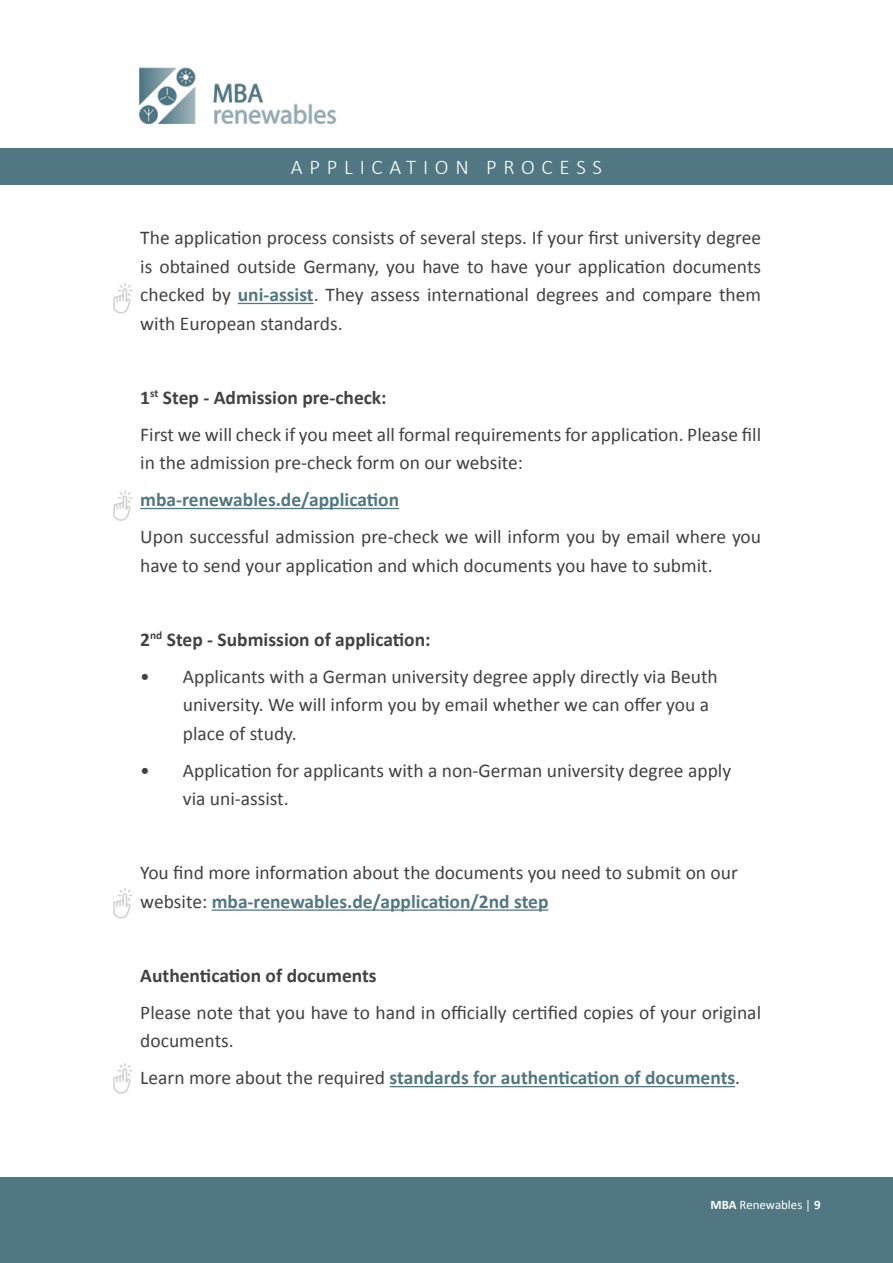
<style>
.page{position:relative;width:893px;height:1263px;background:#fff}
.page>*{position:absolute;margin:0;border:0;box-sizing:border-box;transform-origin:0 0}
.t1{font:300 21px "Calibri";letter-spacing:.32em;color:#fff}
.t2{font:19.5px/28.5px "Calibri";color:#424241}
.t3{font:700 19.5px "Calibri";color:#517882}
.t4{font:700 19.5px "Calibri";color:#424241}
.t5{font:12.9px "Calibri";color:#fff}
.s1{font-weight:700;color:#517882}
.s2{font-weight:700}
.s3{font-weight:400;color:#424241}
</style>
<div class="page">
<img style="left:139px;top:67px;width:198px;height:58px">
<div style="left:0;top:149px;width:893px;height:36px;background:#517882"></div>
<div style="left:0;top:1178px;width:893px;height:85px;background:#517882"></div>
<hr style="left:238px;top:303px;width:76px;height:1px;background:#517882">
<hr style="left:140px;top:508px;width:259px;height:1px;background:#517882">
<hr style="left:212px;top:909px;width:336px;height:2px;background:#517882">
<hr style="left:390px;top:1086px;width:345px;height:1px;background:#517882">
<svg style="left:113px;top:148px;width:19px;height:946px"></svg>
<p class="t1" style="left:291px;top:154px;width:313px">APPLICATION PROCESS</p>
<p class="t2" style="left:140px;top:223px;width:622px;text-align:justify">The application process consists of several steps. If your first university degree is obtained outside Germany, you have to have your application documents checked by <span class="s1">uni-assist</span>. They assess international degrees and compare them with European standards.</p>
<p class="t2" style="left:140px;top:378px;width:622px;line-height:37px"><span class="s2">1</span><sup>st</sup> <span class="s2">Step - Admission pre-check:<br></span>First we will check if you meet all formal requirements for application. Please fill</p>
<p class="t2" style="left:140px;top:448px;width:384px">in the admission pre-check form on our website:</p>
<p class="t3" style="left:140px;top:486px;width:260px">mba-renewables.de/application</p>
<p class="t2" style="left:140px;top:522px;width:622px">Upon successful admission pre-check we will inform you by email where you have to send your application and which documents you have to submit.</p>
<p class="t4" style="left:140px;top:625px;width:292px">2<sup>nd</sup> Step - Submission of application:</p>
<p class="t2" style="left:183px;top:661px;width:536px;text-indent:-43px">• Applicants with a German university degree apply directly via Beuth university. We will inform you by email whether we can offer you a place of study.</p>
<p class="t2" style="left:183px;top:755px;width:550px;text-indent:-43px">• Application for applicants with a non-German university degree apply via uni-assist.</p>
<p class="t2" style="left:140px;top:858px;width:599px">You find more information about the documents you need to submit on our website: <span class="s1">mba-renewables.de/application/2nd step</span></p>
<p class="t4" style="left:140px;top:962px;width:238px">Authentication of documents</p>
<p class="t2" style="left:140px;top:997px;width:622px">Please note that you have to hand in officially certified copies of your original documents.</p>
<p class="t3" style="left:140px;top:1064px;width:601px"><span class="s3">Learn more about the required</span> standards for authentication of documents<span class="s3">.</span></p>
<p class="t5" style="left:710px;top:1196px;width:112px"><span class="s2">MBA</span> Renewables | <span class="s2">9</span></p>
</div>
